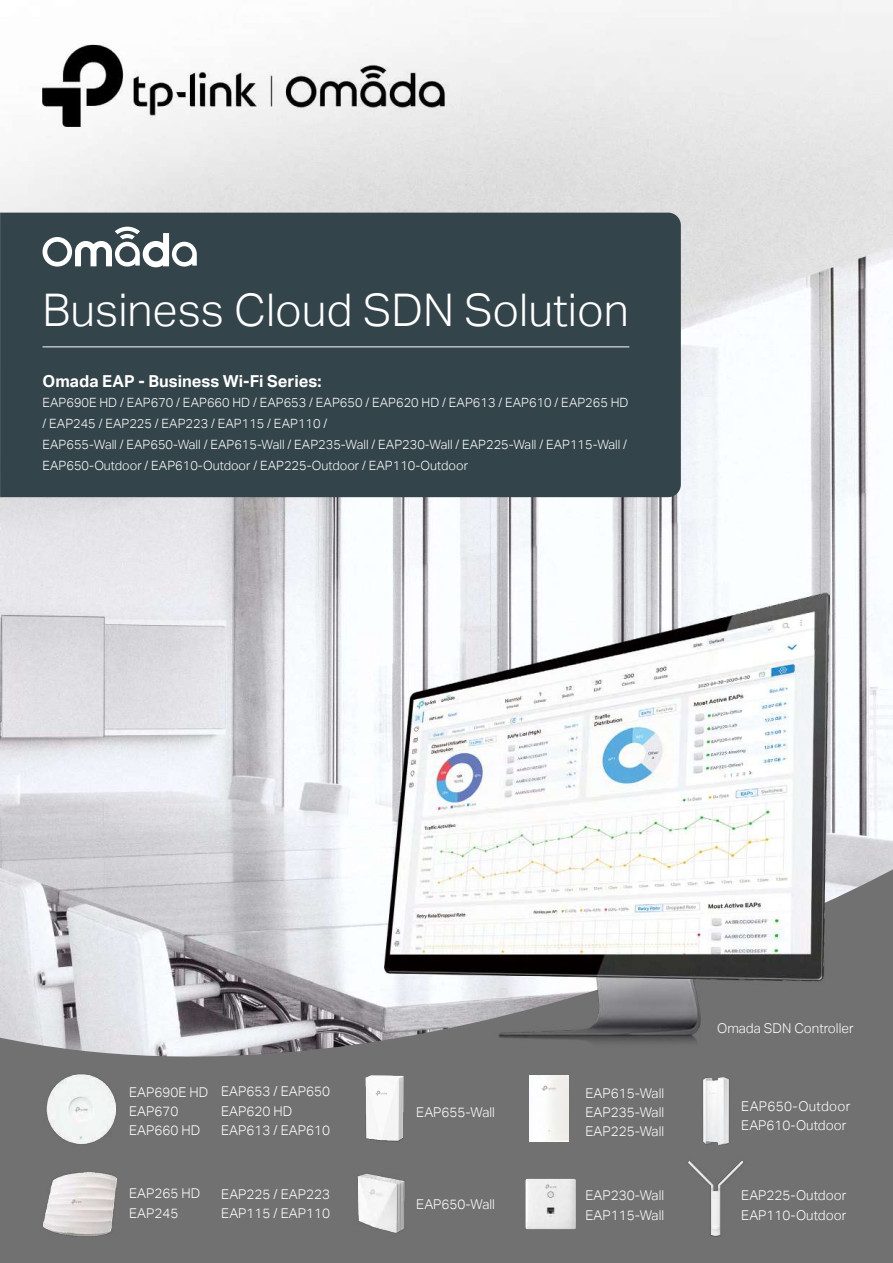
<style>
.page{position:relative;width:893px;height:1263px;background:#fff}
.page>*{position:absolute;margin:0;border:0;box-sizing:border-box;transform-origin:0 0}
.t1{font:45px "TP Link Aktiv Light";color:#fff}
.t2{font:16.5px "TP Link Aktiv Bold";color:#fff}
.t3{font:13.5px/19.2px "TP Link Aktiv Light";color:#fff}
.t4{font:12.75px/21px "TP Link Aktiv Light";color:#fff}
</style>
<div class="page">
<img style="left:0;top:0;width:893px;height:866px">
<img style="left:43px;top:43px;width:403px;height:83px">
<div style="left:0;top:213px;width:681px;height:284px;background:#34444b"></div>
<svg style="left:43px;top:227px;width:154px;height:41px"></svg>
<hr style="left:43px;top:346px;width:586px;height:1px;background:#fff">
<svg style="left:0;top:866px;width:893px;height:397px;background:#8c8b8c"></svg>
<img style="left:385px;top:593px;width:445px;height:455px">
<img style="left:344px;top:1164px;width:77px;height:77px">
<img style="left:525px;top:1179px;width:51px;height:51px">
<img style="left:362px;top:1070px;width:45px;height:77px">
<img style="left:530px;top:1075px;width:38px;height:66px">
<img style="left:702px;top:1077px;width:27px;height:68px">
<img style="left:685px;top:1156px;width:68px;height:80px">
<img style="left:43px;top:1067px;width:81px;height:87px">
<img style="left:41px;top:1172px;width:75px;height:64px">
<h1 class="t1" style="left:43px;top:285px;width:588px">Business Cloud SDN Solution</h1>
<p class="t2" style="left:43px;top:372px;width:281px">Omada EAP - Business Wi-Fi Series:</p>
<p class="t4" style="left:43px;top:392px;width:587px">EAP690E HD / EAP670 / EAP660 HD / EAP653 / EAP650 / EAP620 HD / EAP613 / EAP610 / EAP265 HD / EAP245 / EAP225 / EAP223 / EAP115 / EAP110 /<br>EAP655-Wall / EAP650-Wall / EAP615-Wall / EAP235-Wall / EAP230-Wall / EAP225-Wall / EAP115-Wall / EAP650-Outdoor / EAP610-Outdoor / EAP225-Outdoor / EAP110-Outdoor</p>
<p class="t3" style="left:129px;top:1082px;width:81px">EAP690E HD<br>EAP670<br>EAP660 HD</p>
<p class="t3" style="left:221px;top:1082px;width:110px">EAP653 / EAP650<br>EAP620 HD<br>EAP613 / EAP610</p>
<p class="t3" style="left:129px;top:1184px;width:73px">EAP265 HD<br>EAP245</p>
<p class="t3" style="left:221px;top:1184px;width:110px">EAP225 / EAP223<br>EAP115 / EAP110</p>
<p class="t3" style="left:416px;top:1103px;width:80px">EAP655-Wall</p>
<p class="t3" style="left:585px;top:1083px;width:80px;text-align:justify">EAP615-Wall EAP235-Wall EAP225-Wall</p>
<p class="t3" style="left:416px;top:1195px;width:80px">EAP650-Wall</p>
<p class="t3" style="left:585px;top:1186px;width:80px">EAP230-Wall<br>EAP115-Wall</p>
<p class="t3" style="left:717px;top:1018px;width:138px">Omada SDN Controller</p>
<p class="t3" style="left:741px;top:1097px;width:111px">EAP650-Outdoor<br>EAP610-Outdoor</p>
<p class="t3" style="left:741px;top:1186px;width:107px">EAP225-Outdoor<br>EAP110-Outdoor</p>
</div>
